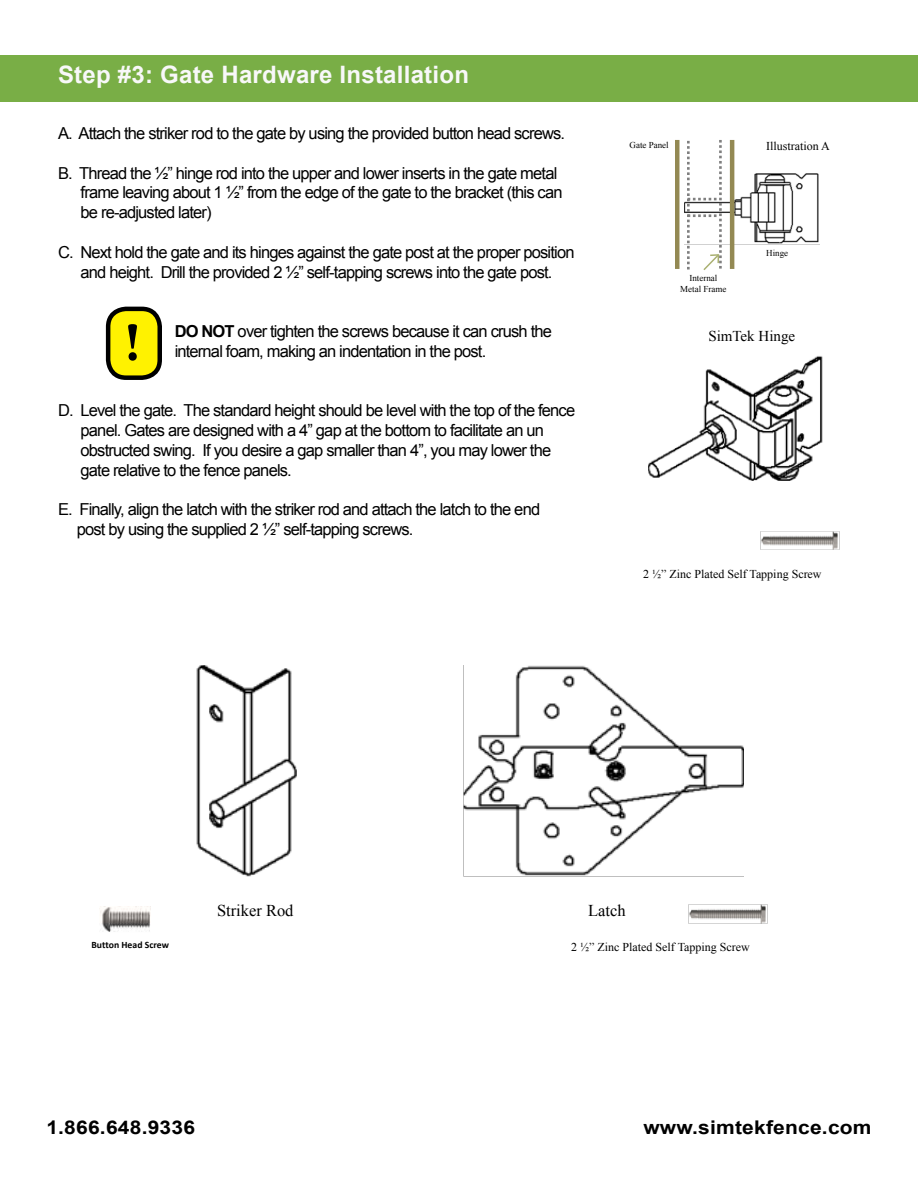
<style>
.page{position:relative;width:918px;height:1188px;background:#fff}
.page>*{position:absolute;margin:0;border:0;box-sizing:border-box;transform-origin:0 0}
.t1{font:700 54px "Minion Pro";color:#000}
.t2{font:700 24px "Arial";letter-spacing:.01em;color:#f8f8f9}
.t3{font:700 18.9px "Arial";letter-spacing:.01em;color:#000;scale:1.11 1}
.t4{font:16.5px/19.8px "Arial";letter-spacing:-.05em;color:#000}
.t5{font:16.5px "Times New Roman";color:#000}
.t6{font:15px "Times New Roman";color:#000}
.t7{font:12px "Times New Roman";color:#000}
.t8{font:700 9.75px "Calibri";color:#000}
.t9{font:9px/10.8px "Times New Roman";color:#000;text-align:center}
.s1{font-weight:700}
</style>
<div class="page">
<div style="left:0;top:55px;width:918px;height:46px;background:#79ae46"></div>
<img style="left:684px;top:173px;width:135px;height:71px">
<hr style="left:730px;top:140px;width:4px;height:129px;background:#938953">
<hr style="left:675px;top:140px;width:4px;height:129px;background:#938953">
<svg style="left:687px;top:140px;width:35px;height:130px"></svg>
<img style="left:648px;top:356px;width:175px;height:124px">
<img style="left:760px;top:531px;width:79px;height:19px">
<img style="left:196px;top:665px;width:101px;height:212px">
<img style="left:463px;top:665px;width:281px;height:212px">
<img style="left:100px;top:906px;width:50px;height:26px">
<img style="left:688px;top:904px;width:79px;height:20px">
<div style="left:108px;top:309px;width:52px;height:69px;background:#fff200;border-radius:18px"></div>
<div style="left:106px;top:307px;width:56px;height:73px;border:4px solid #000;border-radius:18px"></div>
<h2 class="t2" style="left:58px;top:59px;width:412px">Step #3: Gate Hardware Installation</h2>
<p class="t4" style="left:58px;top:123px;width:509px">A. Attach the striker rod to the gate by using the provided button head screws.</p>
<p class="t4" style="left:81px;top:163px;width:483px;text-indent:-23px">B. Thread the ½” hinge rod into the upper and lower inserts in the gate metal frame leaving about 1 ½” from the edge of the gate to the bracket (this can be re-adjusted later)</p>
<p class="t4" style="left:58px;top:242px;width:518px;text-align:center">C. Next hold the gate and its hinges against the gate post at the proper position and height. Drill the provided 2 ½” self-tapping screws into the gate post.</p>
<h1 class="t1" style="left:125px;top:305px;width:17px">!</h1>
<p class="t4" style="left:175px;top:321px;width:379px"><span class="s1">DO NOT</span> over tighten the screws because it can crush the internal foam, making an indentation in the post.</p>
<p class="t4" style="left:81px;top:401px;width:496px;text-indent:-23px">D. Level the gate. The standard height should be level with the top of the fence panel. Gates are designed with a 4” gap at the bottom to facilitate an un obstructed swing. If you desire a gap smaller than 4”, you may lower the gate relative to the fence panels.</p>
<p class="t4" style="left:77px;top:500px;width:465px;text-indent:-19px">E. Finally, align the latch with the striker rod and attach the latch to the end post by using the supplied 2 ½” self-tapping screws.</p>
<p class="t9" style="left:630px;top:140px;width:41px">Gate Panel</p>
<p class="t7" style="left:766px;top:138px;width:65px">Illustration A</p>
<p class="t9" style="left:680px;top:272px;width:48px">Internal<br>Metal Frame</p>
<p class="t9" style="left:766px;top:247px;width:23px">Hinge</p>
<p class="t6" style="left:708px;top:326px;width:88px">SimTek Hinge</p>
<p class="t7" style="left:643px;top:566px;width:180px">2 ½” Zinc Plated Self Tapping Screw</p>
<p class="t8" style="left:91px;top:939px;width:79px">Button Head Screw</p>
<p class="t5" style="left:217px;top:899px;width:78px">Striker Rod</p>
<p class="t5" style="left:588px;top:899px;width:39px">Latch</p>
<p class="t7" style="left:571px;top:939px;width:180px">2 ½” Zinc Plated Self Tapping Screw</p>
<p class="t3" style="left:46px;top:1115px;width:135px">1.866.648.9336</p>
<p class="t3" style="left:643px;top:1115px;width:207px">www.simtekfence.com</p>
</div>
